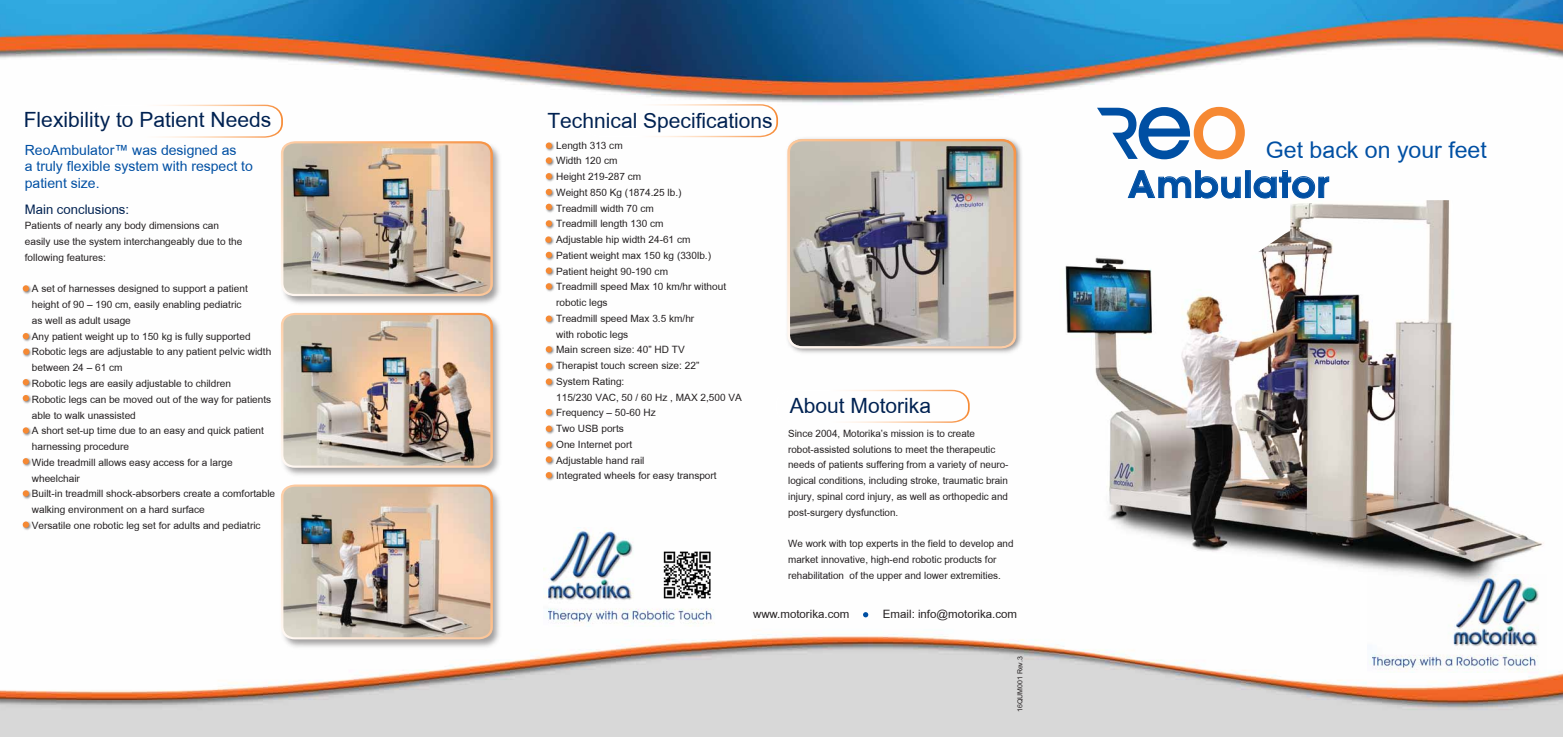
<style>
.page{position:relative;width:1563px;height:737px;background:#fff}
.page>*{position:absolute;margin:0;border:0;box-sizing:border-box;transform-origin:0 0}
.t1{font:600 37.8px "Avant Garde";letter-spacing:.01em;color:#004fa3}
.t2{font:23.1px "Arial";color:#004fa3}
.t3{font:21px "Arial";color:#002151}
.t4{font:14px/16.8px "Arial";color:#004fa3}
.t5{font:13.12px "Arial";color:#002151}
.t6{font:11.46px "Arial";color:#231f20}
.t7{font:10.06px/15.8px "Arial";color:#231f20}
.t8{font:7px "Arial";color:#231f20}
</style>
<div class="page">
<img style="left:0;top:0;width:1563px;height:737px">
<svg style="left:584px;top:104px;width:194px;height:33px"></svg>
<img style="left:543px;top:527px;width:180px;height:99px">
<svg style="left:863px;top:612px;width:5px;height:5px"></svg>
<svg style="left:1097px;top:107px;width:148px;height:52px"></svg>
<svg style="left:1127px;top:170px;width:114px;height:29px"></svg>
<div style="left:1245px;top:170px;width:5px;height:28px;border:1px solid #004fa3"></div>
<svg style="left:1253px;top:170px;width:76px;height:30px"></svg>
<img style="left:1042px;top:200px;width:510px;height:404px">
<img style="left:715px;top:131px;width:335px;height:228px">
<img style="left:787px;top:139px;width:229px;height:209px">
<svg style="left:775px;top:390px;width:194px;height:33px"></svg>
<img style="left:662px;top:550px;width:50px;height:49px">
<img style="left:279px;top:133px;width:227px;height:518px">
<svg style="left:89px;top:105px;width:404px;height:191px"></svg>
<img style="left:281px;top:313px;width:212px;height:155px">
<img style="left:281px;top:484px;width:212px;height:155px">
<img style="left:1367px;top:574px;width:179px;height:99px">
<img style="left:0;top:255px;width:61px;height:47px">
<svg style="left:23px;top:285px;width:6px;height:6px"></svg>
<img style="left:0;top:302px;width:61px;height:16px">
<img style="left:0;top:318px;width:62px;height:69px">
<img style="left:0;top:348px;width:61px;height:16px">
<img style="left:0;top:364px;width:61px;height:33px">
<svg style="left:23px;top:395px;width:6px;height:2px"></svg>
<img style="left:0;top:397px;width:61px;height:30px">
<img style="left:0;top:427px;width:61px;height:32px">
<img style="left:0;top:459px;width:61px;height:32px">
<img style="left:0;top:491px;width:61px;height:69px">
<div style="left:23px;top:521px;width:6px;height:7px;background:#f68933;border-radius:50%"></div>
<img style="left:515px;top:112px;width:69px;height:15px">
<img style="left:515px;top:127px;width:69px;height:15px">
<img style="left:515px;top:142px;width:69px;height:16px">
<img style="left:515px;top:158px;width:69px;height:15px">
<img style="left:515px;top:173px;width:69px;height:17px">
<img style="left:515px;top:190px;width:69px;height:16px">
<img style="left:515px;top:206px;width:69px;height:15px">
<img style="left:515px;top:221px;width:69px;height:16px">
<img style="left:515px;top:237px;width:69px;height:16px">
<img style="left:515px;top:253px;width:69px;height:32px">
<svg style="left:546px;top:283px;width:6px;height:2px"></svg>
<img style="left:515px;top:285px;width:69px;height:30px">
<img style="left:515px;top:315px;width:69px;height:17px">
<img style="left:515px;top:332px;width:69px;height:16px">
<img style="left:515px;top:348px;width:69px;height:30px">
<img style="left:515px;top:378px;width:69px;height:17px">
<img style="left:515px;top:395px;width:69px;height:16px">
<img style="left:515px;top:411px;width:69px;height:15px">
<img style="left:515px;top:426px;width:69px;height:15px">
<img style="left:515px;top:441px;width:69px;height:70px">
<svg style="left:546px;top:472px;width:6px;height:6px"></svg>
<h3 class="t3" style="left:24px;top:105px;width:249px">Flexibility to Patient Needs</h3>
<h3 class="t4" style="left:25px;top:141px;width:229px">ReoAmbulator™ was designed as<br>a truly flexible system with respect to patient size.</h3>
<h3 class="t5" style="left:25px;top:200px;width:106px">Main conclusions:</h3>
<p class="t7" style="left:25px;top:218px;width:219px">Patients of nearly any body dimensions can easily use the system interchangeably due to the following features:</p>
<p class="t7" style="left:32px;top:281px;width:217px">A set of harnesses designed to support a patient height of 90 – 190 cm, easily enabling pediatric as well as adult usage</p>
<p class="t7" style="left:25px;top:328px;width:227px">• Any patient weight up to 150 kg is fully supported</p>
<p class="t7" style="left:32px;top:344px;width:241px;text-indent:-7px">• Robotic legs are adjustable to any patient pelvic width between 24 – 61 cm</p>
<p class="t7" style="left:25px;top:375px;width:208px">• Robotic legs are easily adjustable to children</p>
<p class="t7" style="left:32px;top:391px;width:241px;text-indent:-7px">• Robotic legs can be moved out of the way for patients able to walk unassisted</p>
<p class="t7" style="left:32px;top:423px;width:234px;text-indent:-7px">• A short set-up time due to an easy and quick patient harnessing procedure</p>
<p class="t7" style="left:32px;top:454px;width:202px;text-indent:-7px">• Wide treadmill allows easy access for a large wheelchair</p>
<p class="t7" style="left:32px;top:486px;width:245px;text-indent:-7px">• Built-in treadmill shock-absorbers create a comfortable walking environment on a hard surface</p>
<p class="t7" style="left:25px;top:517px;width:237px">• Versatile one robotic leg set for adults and pediatric</p>
<h3 class="t3" style="left:547px;top:106px;width:227px">Technical Specifications</h3>
<p class="t7" style="left:556px;top:137px;width:187px">Length 313 cm<br>Width 120 cm<br>Height 219-287 cm<br>Weight 850 Kg (1874.25 lb.)<br>Treadmill width 70 cm<br>Treadmill length 130 cm<br>Adjustable hip width 24-61 cm<br>Patient weight max 150 kg (330lb.)<br>Patient height 90-190 cm<br>Treadmill speed Max 10 km/hr without robotic legs<br>Treadmill speed Max 3.5 km/hr<br>with robotic legs<br>Main screen size: 40” HD TV<br>Therapist touch screen size: 22”<br>System Rating:<br>115/230 VAC, 50 / 60 Hz , MAX 2,500 VA<br>Frequency – 50-60 Hz<br>Two USB ports<br>One Internet port<br>Adjustable hand rail<br>Integrated wheels for easy transport</p>
<h3 class="t3" style="left:790px;top:391px;width:143px">About Motorika</h3>
<p class="t7" style="left:788px;top:425px;width:222px">Since 2004, Motorika’s mission is to create robot-assisted solutions to meet the therapeutic needs of patients suffering from a variety of neuro&shy;logical conditions, including stroke, traumatic brain injury, spinal cord injury, as well as orthopedic and post-surgery dysfunction.</p>
<p class="t7" style="left:788px;top:536px;width:227px">We work with top experts in the field to develop and market innovative, high-end robotic products for rehabilitation of the upper and lower extremities.</p>
<p class="t6" style="left:753px;top:606px;width:98px">www.motorika.com</p>
<p class="t6" style="left:883px;top:606px;width:136px">Email: info@motorika.com</p>
<p class="t8" style="left:1015px;top:712px;width:58px;rotate:-90deg">16QUM001 Rev.3</p>
<h2 class="t2" style="left:1266px;top:134px;width:222px">Get back on your feet</h2>
<h1 class="t1" style="left:1127px;top:161px;width:203px">Ambulator</h1>
</div>
